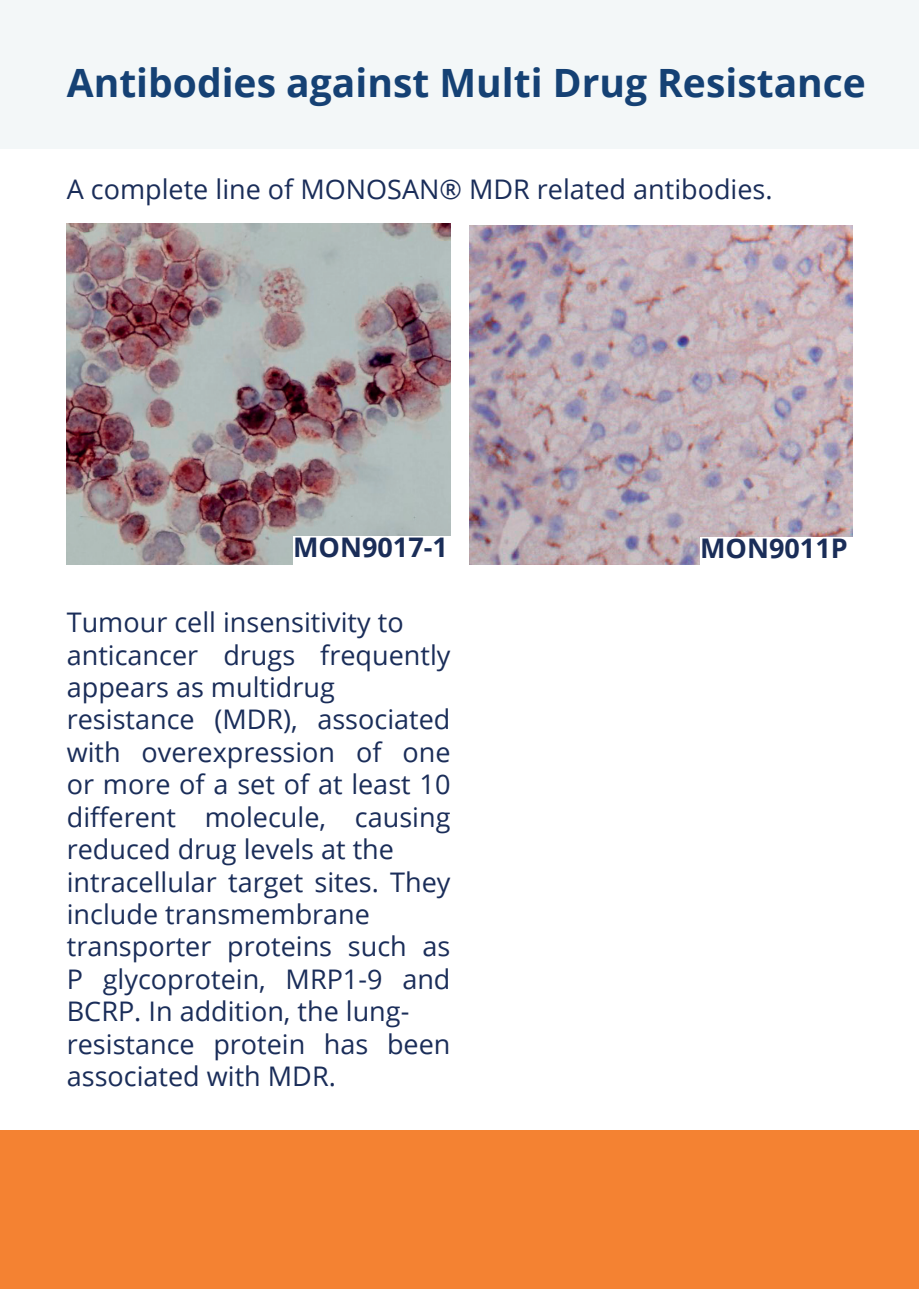
<style>
.page{position:relative;width:919px;height:1289px;background:#fff}
.page>*{position:absolute;margin:0;border:0;box-sizing:border-box;transform-origin:0 0}
.t1{font:700 39px "Open Sans";color:#154174}
.t2{font:27px/32.4px "Open Sans";color:#1a2d59}
.t3{font:700 27px "Open Sans";color:#1a2d58}
</style>
<div class="page">
<div style="left:0;top:0;width:918px;height:149px;background:#f3f7f8"></div>
<img style="left:67px;top:223px;width:383px;height:341px">
<img style="left:469px;top:225px;width:383px;height:339px">
<div style="left:293px;top:536px;width:169px;height:28px;background:#fff"></div>
<div style="left:700px;top:537px;width:169px;height:29px;background:#fff"></div>
<div style="left:0;top:1130px;width:918px;height:158px;background:#f48232"></div>
<h1 class="t1" style="left:67px;top:55px;width:800px">Antibodies against Multi Drug Resistance</h1>
<p class="t2" style="left:67px;top:173px;width:707px">A complete line of MONOSAN® MDR related antibodies.</p>
<p class="t3" style="left:293px;top:528px;width:156px">MON9017-1</p>
<p class="t3" style="left:700px;top:529px;width:149px">MON9011P</p>
<p class="t2" style="left:67px;top:605px;width:385px">Tumour cell insensitivity to anticancer drugs frequently appears as multidrug resistance (MDR), associated with overexpression of one or more of a set of at least 10 different molecule, causing reduced drug levels at the intracellular target sites. They include transmembrane transporter proteins such as<br>P glycoprotein, MRP1-9 and<br>BCRP. In addition, the lung&shy;resistance protein has been associated with MDR.</p>
</div>
